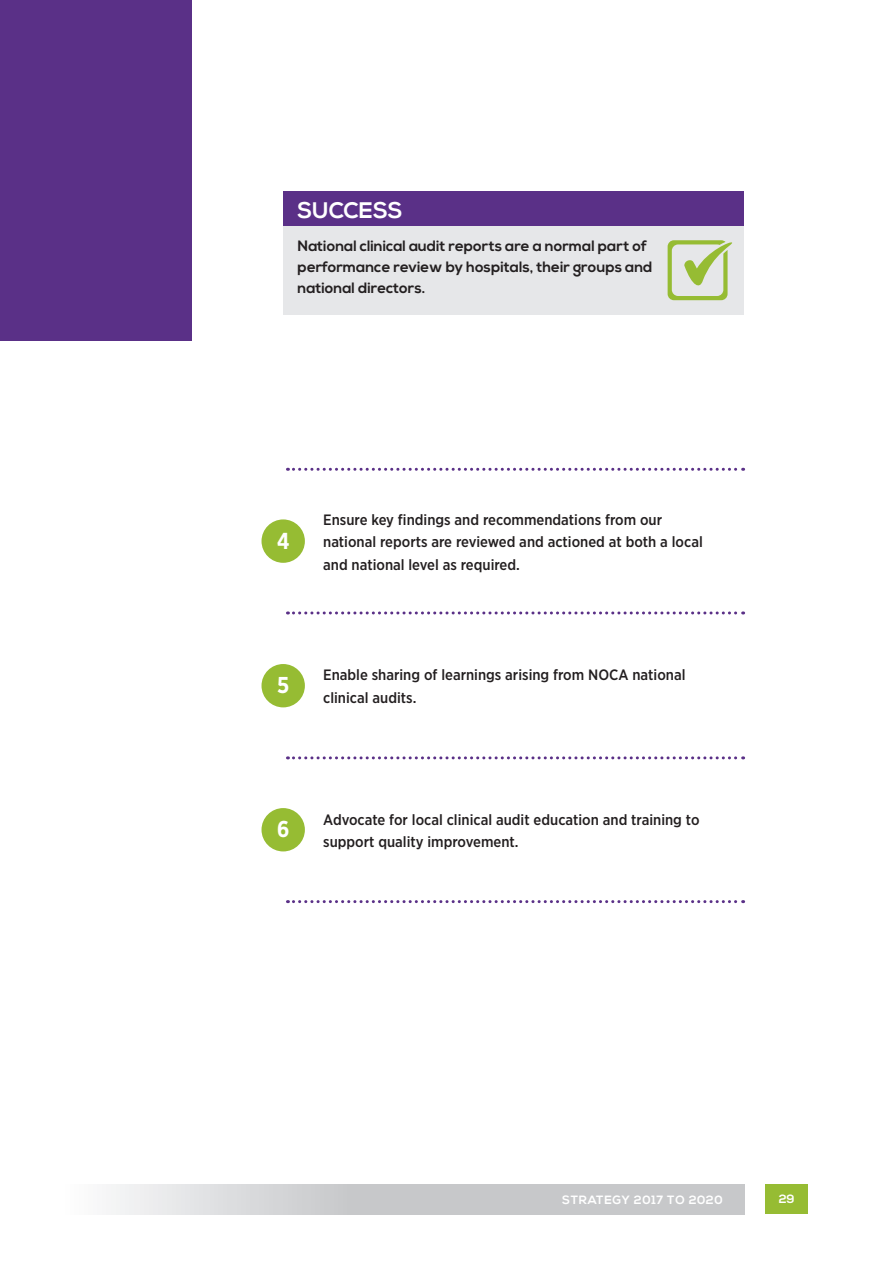
<style>
.page{position:relative;width:893px;height:1263px;background:#fff}
.page>*{position:absolute;margin:0;border:0;box-sizing:border-box;transform-origin:0 0}
.t1{font:700 22.95px "Gotham Narrow";color:#fff}
.t2{font:700 22.5px "Nexa";letter-spacing:-.01em;color:#fff}
.t3{font:500 15px/22.5px "Gotham Narrow";color:#231f20}
.t4{font:700 15px/21px "Nexa";color:#231f20}
.t5{font:700 12px "Nexa";letter-spacing:.06em;color:#fff}
</style>
<div class="page">
<div style="left:0;top:0;width:191px;height:340px;background:#5a3087"></div>
<svg style="left:111px;top:1184px;width:633px;height:30px;background:#cfd0d2"></svg>
<div style="left:765px;top:1184px;width:43px;height:30px;background:#96bc33"></div>
<svg style="left:287px;top:468px;width:457px;height:3px"></svg>
<svg style="left:287px;top:611px;width:457px;height:3px"></svg>
<div style="left:261px;top:519px;width:44px;height:44px;background:#96bc33;border-radius:50%"></div>
<svg style="left:287px;top:756px;width:457px;height:3px"></svg>
<svg style="left:287px;top:900px;width:457px;height:3px"></svg>
<div style="left:261px;top:808px;width:44px;height:43px;background:#96bc33;border-radius:50%"></div>
<div style="left:261px;top:664px;width:44px;height:43px;background:#96bc33;border-radius:50%"></div>
<div style="left:283px;top:191px;width:461px;height:124px;background:#e6e7e9"></div>
<div style="left:283px;top:191px;width:461px;height:34px;background:#5a3087"></div>
<svg style="left:668px;top:240px;width:64px;height:60px"></svg>
<h2 class="t2" style="left:298px;top:197px;width:106px">SUCCESS</h2>
<p class="t4" style="left:298px;top:236px;width:356px">National clinical audit reports are a normal part of performance review by hospitals, their groups and national directors.</p>
<h1 class="t1" style="left:277px;top:526px;width:14px">4</h1>
<p class="t3" style="left:323px;top:508px;width:381px">Ensure key findings and recommendations from our national reports are reviewed and actioned at both a local and national level as required.</p>
<h1 class="t1" style="left:277px;top:670px;width:14px">5</h1>
<p class="t3" style="left:323px;top:664px;width:364px">Enable sharing of learnings arising from NOCA national clinical audits.</p>
<h1 class="t1" style="left:277px;top:814px;width:14px">6</h1>
<p class="t3" style="left:323px;top:808px;width:378px">Advocate for local clinical audit education and training to support quality improvement.</p>
<p class="t5" style="left:562px;top:1193px;width:162px">STRATEGY 2017 TO 2020</p>
<p class="t5" style="left:779px;top:1192px;width:17px">29</p>
<p class="t5" style="left:779px;top:1192px;width:17px">55</p>
</div>
